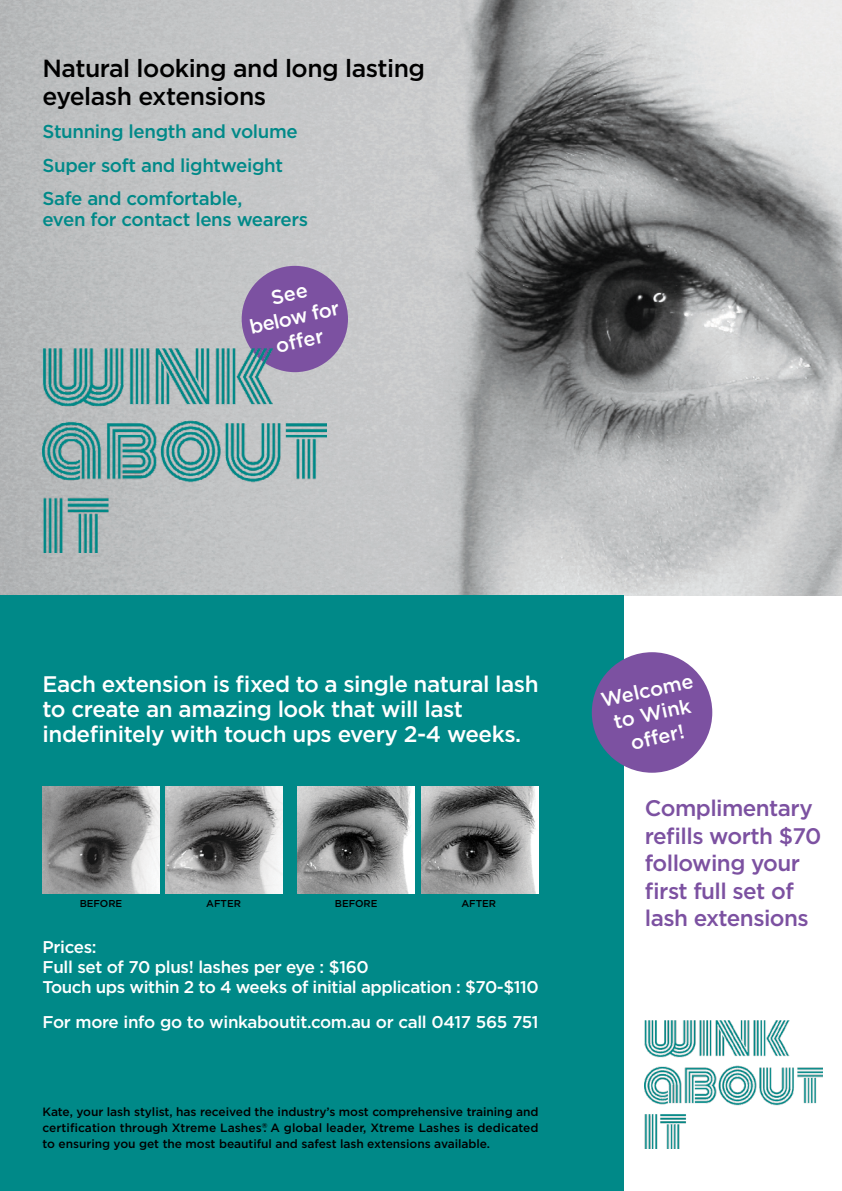
<style>
.page{position:relative;width:842px;height:1191px;background:#fff}
.page>*{position:absolute;margin:0;border:0;box-sizing:border-box;transform-origin:0 0}
.t1{font:500 24.8px/27.4px "Gotham HTF";letter-spacing:-.02em;color:#000}
.t2{font:500 22.4px/25px "Gotham HTF";letter-spacing:-.02em;color:#fff}
.t3{font:500 22.4px/27.4px "Gotham HTF";letter-spacing:-.025em;color:#7c51a1}
.t4{font:500 20px/24px "Gotham HTF";color:#fff;text-align:center}
.t5{font:500 18.8px/33.4px "Gotham HTF";letter-spacing:-.02em;color:#008988}
.t6{font:500 17px/20px "Gotham HTF";letter-spacing:-.025em;color:#fff}
.t7{font:500 12px/16px "Gotham HTF";letter-spacing:-.005em;color:#000;text-align:justify}
.t8{font:500 10px "Gotham HTF";letter-spacing:-.005em;color:#000}
</style>
<div class="page">
<img style="left:0;top:0;width:842px;height:595px">
<div style="left:242px;top:266px;width:106px;height:106px;background:#7c51a1;border-radius:50%"></div>
<img style="left:43px;top:417px;width:283px;height:136px">
<img style="left:43px;top:349px;width:283px;height:63px">
<div style="left:0;top:595px;width:624px;height:596px;background:#008988"></div>
<div style="left:592px;top:652px;width:120px;height:120px;background:#7c51a1;border-radius:50%"></div>
<img style="left:645px;top:1065px;width:177px;height:83px">
<img style="left:645px;top:1020px;width:145px;height:38px">
<img style="left:298px;top:787px;width:117px;height:106px">
<img style="left:422px;top:787px;width:117px;height:106px">
<img style="left:43px;top:787px;width:116px;height:106px">
<img style="left:165px;top:787px;width:117px;height:106px">
<h1 class="t1" style="left:43px;top:54px;width:384px">Natural looking and long lasting eyelash extensions</h1>
<h3 class="t5" style="left:43px;top:114px;width:257px">Stunning length and volume<br>Super soft and lightweight<br>Safe and comfortable,</h3>
<h3 class="t5" style="left:43px;top:202px;width:267px">even for contact lens wearers</h3>
<h3 class="t4" style="left:242px;top:291px;width:92px;rotate:-12deg">See below for offer</h3>
<h2 class="t2" style="left:43px;top:671px;width:498px">Each extension is fixed to a single natural lash to create an amazing look that will last indefinitely with touch ups every 2-4 weeks.</h2>
<p class="t8" style="left:80px;top:898px;width:44px">BEFORE</p>
<p class="t8" style="left:206px;top:898px;width:36px">AFTER</p>
<p class="t8" style="left:335px;top:898px;width:44px">BEFORE</p>
<p class="t8" style="left:461px;top:898px;width:36px">AFTER</p>
<h3 class="t6" style="left:43px;top:937px;width:498px">Prices:<br>Full set of 70 plus! lashes per eye : $160<br>Touch ups within 2 to 4 weeks of initial application : $70-$110</h3>
<h3 class="t6" style="left:43px;top:1011px;width:498px">For more info go to winkaboutit.com.au or call 0417 565 751</h3>
<p class="t7" style="left:43px;top:1104px;width:498px">Kate, your lash stylist, has received the industry’s most comprehensive training and certification through Xtreme Lashes<sup>®</sup>. A global leader, Xtreme Lashes is dedicated to ensuring you get the most beautiful and safest lash extensions available.</p>
<h3 class="t4" style="left:598px;top:688px;width:96px;rotate:-12deg">Welcome to Wink offer!</h3>
<h2 class="t3" style="left:645px;top:794px;width:178px">Complimentary refills worth $70 following your first full set of lash extensions</h2>
</div>
